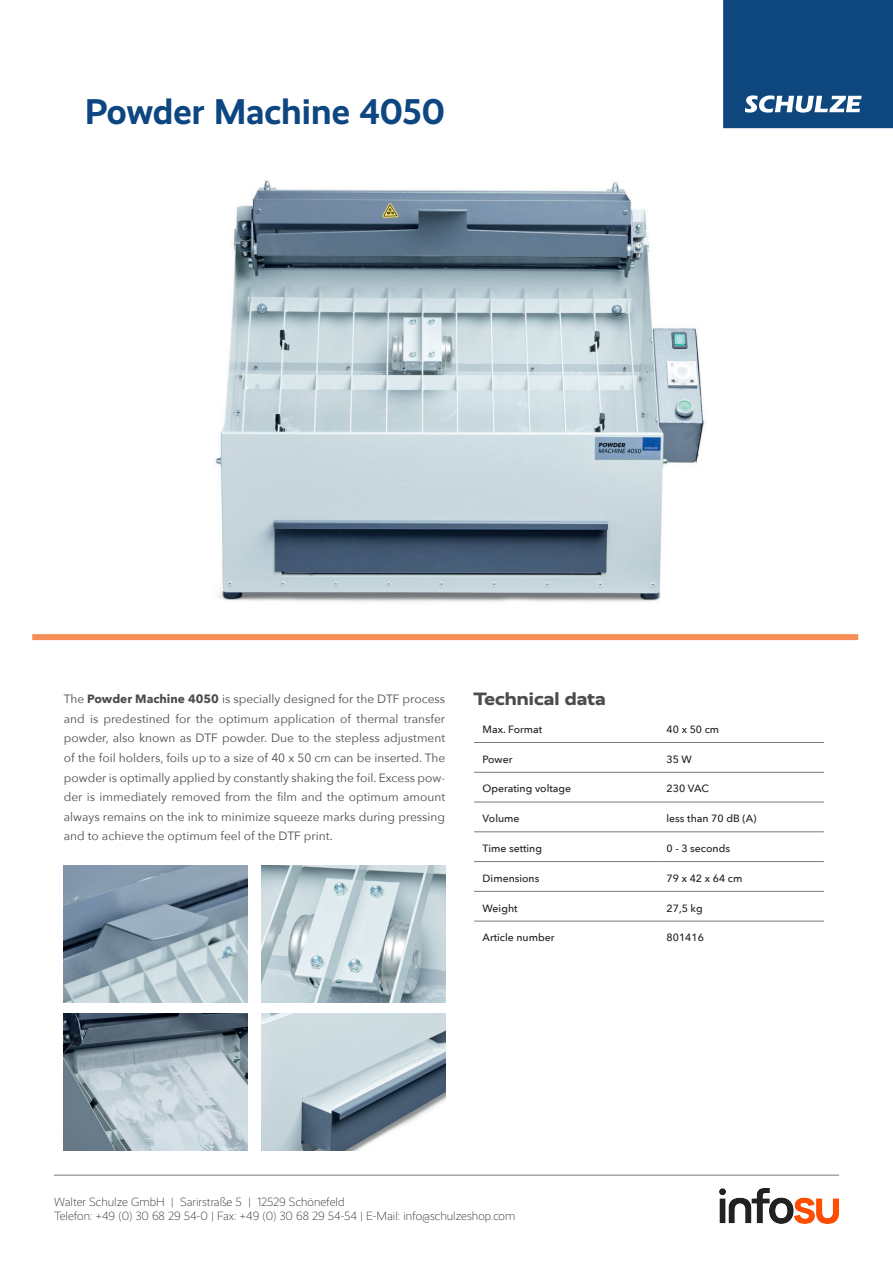
<style>
.page{position:relative;width:893px;height:1263px;background:#fff}
.page>*{position:absolute;margin:0;border:0;box-sizing:border-box;transform-origin:0 0}
.t1{font:700 36px "Realist";color:#0d4680}
.t2{font:800 18px "Realist Wide";color:#4b4c4d}
.t3{font:12px/19.5px "Avenir Next";color:#4b4c4d;text-align:justify}
.t4{font:300 12px/14.4px "Realist";color:#231f20}
.t5{font:500 10.5px "Avenir Next";color:#231f20}
.s1{font-weight:700}
</style>
<div class="page">
<img style="left:215px;top:180px;width:490px;height:422px">
<svg style="left:474px;top:771px;width:350px;height:150px"></svg>
<hr style="left:474px;top:742px;width:184px;height:1px;background:#76787b">
<hr style="left:658px;top:742px;width:166px;height:1px;background:#76787b">
<hr style="left:474px;top:772px;width:184px;height:1px;background:#76787b">
<hr style="left:658px;top:772px;width:166px;height:1px;background:#76787b">
<hr style="left:474px;top:802px;width:184px;height:1px;background:#76787b">
<hr style="left:658px;top:802px;width:166px;height:1px;background:#76787b">
<hr style="left:474px;top:831px;width:184px;height:1px;background:#76787b">
<hr style="left:658px;top:831px;width:166px;height:1px;background:#76787b">
<hr style="left:474px;top:861px;width:184px;height:1px;background:#76787b">
<hr style="left:658px;top:861px;width:166px;height:1px;background:#76787b">
<hr style="left:474px;top:891px;width:184px;height:1px;background:#76787b">
<hr style="left:658px;top:891px;width:166px;height:1px;background:#76787b">
<hr style="left:474px;top:921px;width:184px;height:1px;background:#76787b">
<hr style="left:658px;top:921px;width:166px;height:1px;background:#76787b">
<div style="left:723px;top:0;width:170px;height:128px;background:#0d477e"></div>
<svg style="left:745px;top:95px;width:117px;height:18px"></svg>
<div style="left:32px;top:634px;width:826px;height:6px;background:#f68e57"></div>
<hr style="left:54px;top:1175px;width:785px;height:1px;background:#76787b">
<img style="left:64px;top:866px;width:184px;height:137px">
<img style="left:261px;top:866px;width:184px;height:137px">
<img style="left:64px;top:1013px;width:184px;height:137px">
<img style="left:261px;top:1013px;width:184px;height:137px">
<img style="left:719px;top:1189px;width:119px;height:34px">
<h1 class="t1" style="left:85px;top:91px;width:361px">Powder Machine 4050</h1>
<p class="t3" style="left:64px;top:689px;width:383px">The <span class="s1">Powder Machine 4050</span> is specially designed for the DTF process and is predestined for the optimum application of thermal transfer powder, also known as DTF powder. Due to the stepless adjustment of the foil holders, foils up to a size of 40 x 50 cm can be inserted. The powder is optimally applied by constantly shaking the foil. Excess pow&shy;der is immediately removed from the film and the optimum amount always remains on the ink to minimize squeeze marks during pressing and to achieve the optimum feel of the DTF print.</p>
<h2 class="t2" style="left:473px;top:688px;width:134px">Technical data</h2>
<p class="t5" style="left:483px;top:720px;width:61px">Max. Format</p>
<p class="t5" style="left:666px;top:720px;width:54px">40 x 50 cm</p>
<p class="t5" style="left:483px;top:750px;width:31px">Power</p>
<p class="t5" style="left:666px;top:750px;width:27px">35 W</p>
<p class="t5" style="left:483px;top:780px;width:90px">Operating voltage</p>
<p class="t5" style="left:666px;top:780px;width:44px">230 VAC</p>
<p class="t5" style="left:483px;top:810px;width:38px">Volume</p>
<p class="t5" style="left:666px;top:810px;width:91px">less than 70 dB (A)</p>
<p class="t5" style="left:483px;top:839px;width:61px">Time setting</p>
<p class="t5" style="left:666px;top:839px;width:65px">0 - 3 seconds</p>
<p class="t5" style="left:483px;top:869px;width:58px">Dimensions</p>
<p class="t5" style="left:666px;top:869px;width:77px">79 x 42 x 64 cm</p>
<p class="t5" style="left:483px;top:899px;width:36px">Weight</p>
<p class="t5" style="left:666px;top:899px;width:38px">27,5 kg</p>
<p class="t5" style="left:483px;top:929px;width:73px">Article number</p>
<p class="t5" style="left:666px;top:929px;width:39px">801416</p>
<p class="t4" style="left:54px;top:1194px;width:463px">Walter Schulze GmbH | Sarirstraße 5 | 12529 Schönefeld<br>Telefon: +49 (0) 30 68 29 54-0 | Fax: +49 (0) 30 68 29 54-54 | E-Mail: info@schulzeshop.com</p>
</div>
